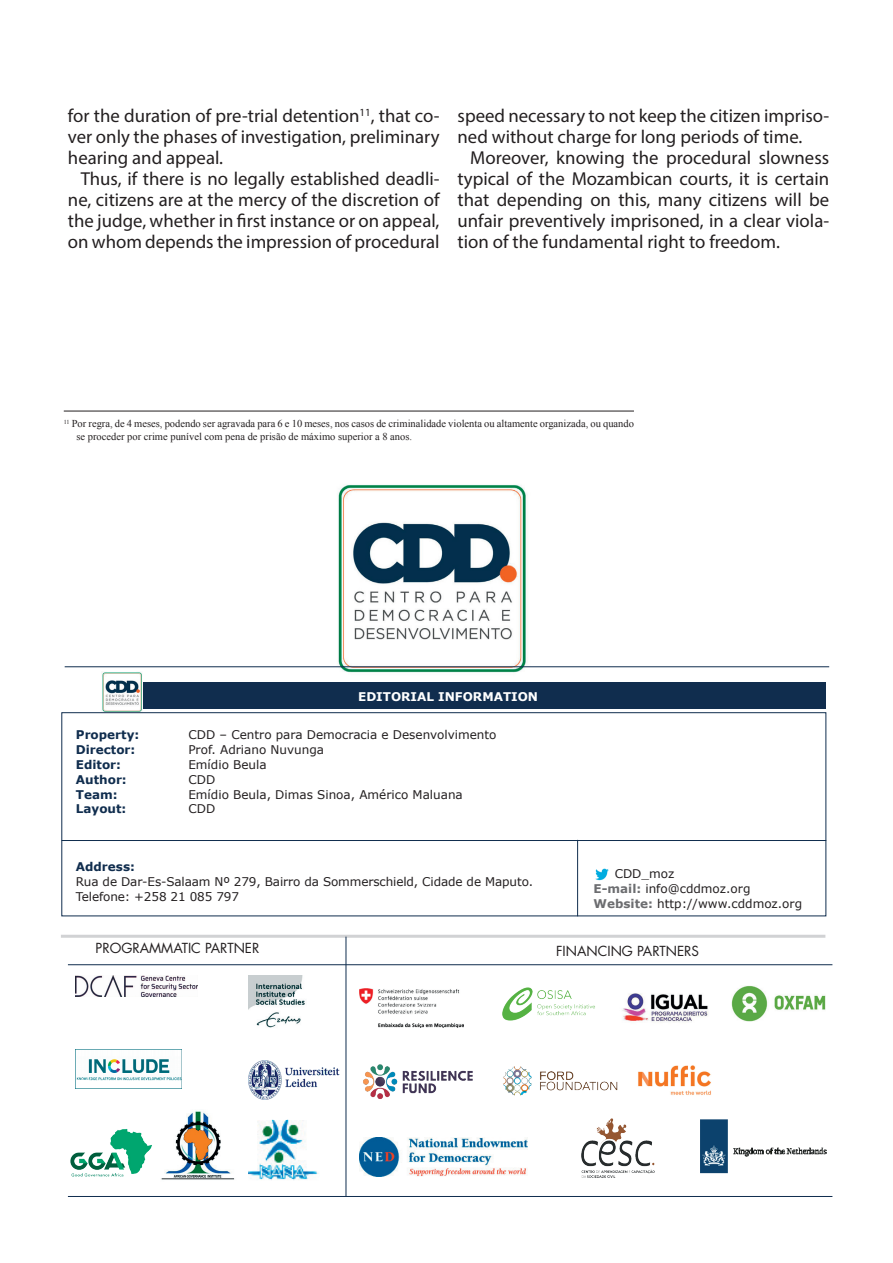
<style>
.page{position:relative;width:893px;height:1263px;background:#fff}
.page>*{position:absolute;margin:0;border:0;box-sizing:border-box;transform-origin:0 0}
.t1{font:18.75px/21px "Myriad Pro";color:#231f20;text-align:justify}
.t2{font:13.5px "Futura LT";color:#231f20}
.t3{font:12px/15px "Verdana";color:#231f20}
.t4{font:700 12px "Verdana";color:#102d4e}
.t5{font:700 12px "Verdana";color:#fff}
.t6{font:10.5px/12.6px "Times New Roman";color:#231f20}
.s1{font-weight:700;color:#6c6d70}
</style>
<div class="page">
<img style="left:331px;top:485px;width:200px;height:188px">
<hr style="left:64px;top:411px;width:570px;height:1px;background:#231f20">
<img style="left:102px;top:672px;width:40px;height:40px">
<div style="left:143px;top:682px;width:683px;height:27px;background:#102d4e"></div>
<div style="left:62px;top:712px;width:764px;height:204px;border:1px solid #102d4e"></div>
<hr style="left:62px;top:840px;width:764px;height:1px;background:#102d4e">
<hr style="left:577px;top:840px;width:1px;height:76px;background:#102d4e">
<img style="left:595px;top:868px;width:14px;height:13px">
<hr style="left:65px;top:666px;width:764px;height:1px;background:#102d4e">
<hr style="left:61px;top:935px;width:764px;height:3px;background:#d1d2d4">
<hr style="left:346px;top:937px;width:1px;height:259px;background:#102d4e">
<hr style="left:68px;top:964px;width:764px;height:1px;background:#102d4e">
<hr style="left:68px;top:1196px;width:764px;height:1px;background:#102d4e">
<img style="left:359px;top:989px;width:105px;height:38px">
<img style="left:502px;top:987px;width:93px;height:34px">
<img style="left:638px;top:1065px;width:73px;height:30px">
<img style="left:359px;top:1137px;width:168px;height:40px">
<img style="left:732px;top:986px;width:93px;height:35px">
<img style="left:503px;top:1066px;width:115px;height:30px">
<img style="left:363px;top:1064px;width:110px;height:35px">
<img style="left:700px;top:1119px;width:127px;height:55px">
<img style="left:75px;top:1049px;width:107px;height:39px">
<img style="left:249px;top:1060px;width:91px;height:39px">
<img style="left:75px;top:976px;width:123px;height:21px">
<img style="left:249px;top:976px;width:56px;height:52px">
<img style="left:70px;top:1129px;width:82px;height:48px">
<img style="left:161px;top:1111px;width:74px;height:69px">
<img style="left:249px;top:1119px;width:69px;height:61px">
<img style="left:622px;top:993px;width:87px;height:29px">
<img style="left:581px;top:1118px;width:74px;height:60px">
<p class="t1" style="left:68px;top:105px;width:373px">for the duration of pre-trial detention<sup>11</sup>, that co&shy;ver only the phases of investigation, preliminary hearing and appeal.</p>
<p class="t1" style="left:68px;top:168px;width:373px;text-indent:13px">Thus, if there is no legally established deadli&shy;ne, citizens are at the mercy of the discretion of the judge, whether in first instance or on appeal, on whom depends the impression of procedural</p>
<p class="t1" style="left:458px;top:105px;width:373px">speed necessary to not keep the citizen impriso&shy;ned without charge for long periods of time.</p>
<p class="t1" style="left:458px;top:147px;width:373px;text-indent:13px">Moreover, knowing the procedural slowness typical of the Mozambican courts, it is certain that depending on this, many citizens will be unfair preventively imprisoned, in a clear viola&shy;tion of the fundamental right to freedom.</p>
<p class="t6" style="left:77px;top:417px;width:559px;text-indent:-13px"><sup>11</sup> Por regra, de 4 meses, podendo ser agravada para 6 e 10 meses, nos casos de criminalidade violenta ou altamente organizada, ou quando se proceder por crime punível com pena de prisão de máximo superior a 8 anos.</p>
<p class="t5" style="left:358px;top:689px;width:181px">EDITORIAL INFORMATION</p>
<p class="t4" style="left:76px;top:727px;width:65px">Property:</p>
<p class="t3" style="left:188px;top:727px;width:310px">CDD – Centro para Democracia e Desenvolvimento</p>
<p class="t4" style="left:76px;top:742px;width:61px">Director:</p>
<p class="t3" style="left:188px;top:742px;width:137px">Prof. Adriano Nuvunga</p>
<p class="t4" style="left:76px;top:757px;width:47px">Editor:</p>
<p class="t3" style="left:188px;top:757px;width:80px">Emídio Beula</p>
<p class="t4" style="left:76px;top:772px;width:52px">Author:</p>
<p class="t3" style="left:188px;top:772px;width:28px">CDD</p>
<p class="t4" style="left:76px;top:787px;width:43px">Team:</p>
<p class="t3" style="left:188px;top:787px;width:276px">Emídio Beula, Dimas Sinoa, Américo Maluana</p>
<p class="t4" style="left:76px;top:801px;width:52px">Layout:</p>
<p class="t3" style="left:188px;top:801px;width:28px">CDD</p>
<p class="t4" style="left:76px;top:859px;width:61px">Address:</p>
<p class="t3" style="left:76px;top:875px;width:459px">Rua de Dar-Es-Salaam Nº 279, Bairro da Sommerschield, Cidade de Maputo.<br>Telefone: +258 21 085 797</p>
<p class="t3" style="left:594px;top:866px;width:210px;text-indent:21px">CDD_moz<br><span class="s1">E-mail:</span> info@cddmoz.org<br><span class="s1">Website:</span> http://www.cddmoz.org</p>
<p class="t2" style="left:96px;top:939px;width:165px">PROGRAMMATIC PARTNER</p>
<p class="t2" style="left:556px;top:942px;width:144px">FINANCING PARTNERS</p>
</div>
